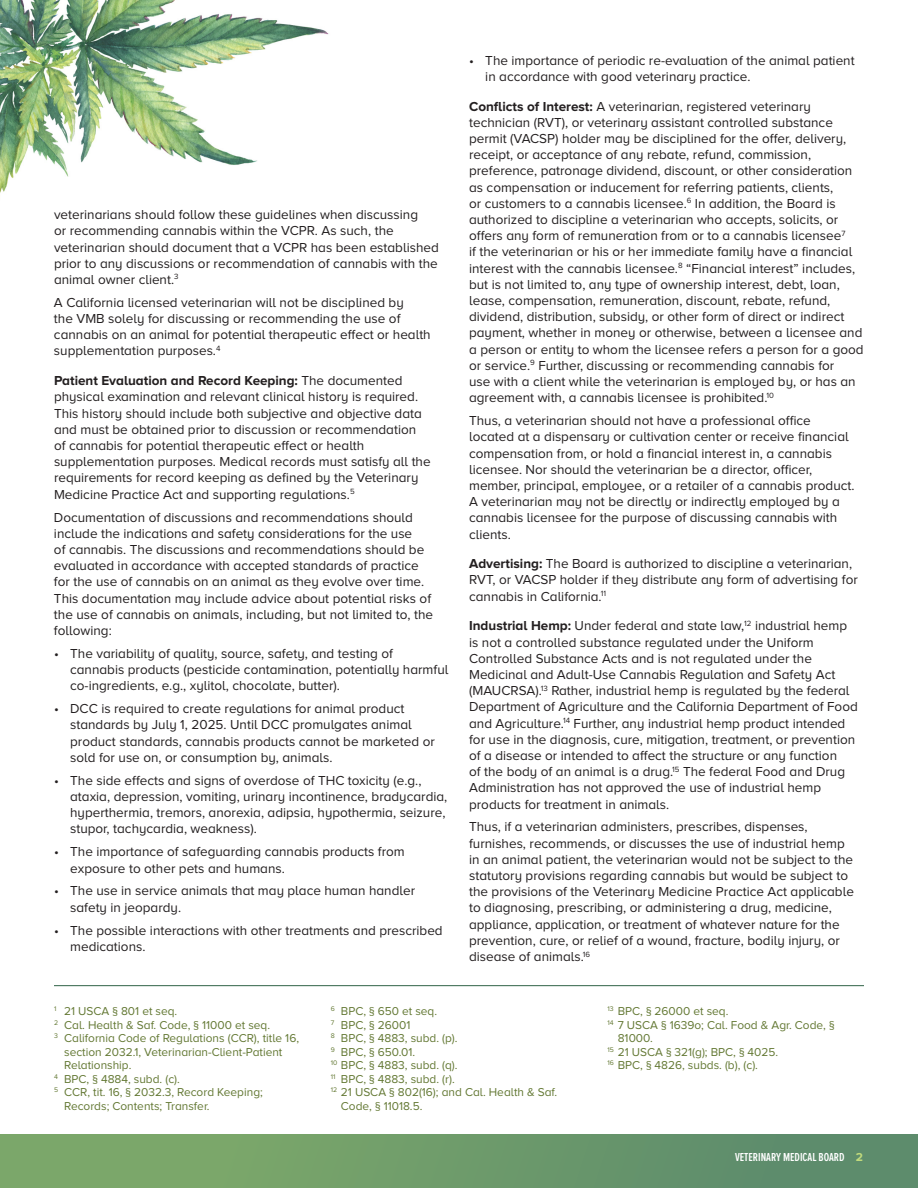
<style>
.page{position:relative;width:918px;height:1188px;background:#fff}
.page>*{position:absolute;margin:0;border:0;box-sizing:border-box;transform-origin:0 0}
.t1{font:13.5px/16.2px "Proxima Nova A";color:#231f20}
.t2{font:600 12px "Proxima Nova A Ex Cn";color:#fff}
.t3{font:700 12px "Proxima Nova A";color:#c1da7c}
.t4{font:11.85px/13.5px "Proxima Nova A";color:#637833}
.s1{font-weight:700}
</style>
<div class="page">
<div style="left:0;top:1134px;width:918px;height:54px;background:linear-gradient(to right,#81ac6a,#5a896c)"></div>
<img style="left:0;top:0;width:329px;height:193px">
<hr style="left:54px;top:985px;width:810px;height:1px;background:#306247">
<p class="t1" style="left:54px;top:206px;width:386px">veterinarians should follow these guidelines when discussing<br>or recommending cannabis within the VCPR. As such, the veterinarian should document that a VCPR has been established prior to any discussions or recommendation of cannabis with the animal owner client.<sup>3</sup></p>
<p class="t1" style="left:54px;top:294px;width:378px">A California licensed veterinarian will not be disciplined by<br>the VMB solely for discussing or recommending the use of cannabis on an animal for potential therapeutic effect or health supplementation purposes.<sup>4</sup></p>
<p class="t1" style="left:54px;top:372px;width:378px"><span class="s1">Patient Evaluation and Record Keeping:</span> The documented physical examination and relevant clinical history is required.<br>This history should include both subjective and objective data and must be obtained prior to discussion or recommendation of cannabis for potential therapeutic effect or health supplementation purposes. Medical records must satisfy all the requirements for record keeping as defined by the Veterinary Medicine Practice Act and supporting regulations.<sup>5</sup></p>
<p class="t1" style="left:54px;top:509px;width:381px">Documentation of discussions and recommendations should include the indications and safety considerations for the use<br>of cannabis. The discussions and recommendations should be evaluated in accordance with accepted standards of practice for the use of cannabis on an animal as they evolve over time.<br>This documentation may include advice about potential risks of the use of cannabis on animals, including, but not limited to, the following:</p>
<p class="t1" style="left:70px;top:645px;width:380px;text-indent:-16px">• The variability of quality, source, safety, and testing of cannabis products (pesticide contamination, potentially harmful co-ingredients, e.g., xylitol, chocolate, butter).</p>
<p class="t1" style="left:70px;top:700px;width:366px;text-indent:-16px">• DCC is required to create regulations for animal product standards by July 1, 2025. Until DCC promulgates animal product standards, cannabis products cannot be marketed or sold for use on, or consumption by, animals.</p>
<p class="t1" style="left:70px;top:772px;width:379px;text-indent:-16px">• The side effects and signs of overdose of THC toxicity (e.g., ataxia, depression, vomiting, urinary incontinence, bradycardia, hyperthermia, tremors, anorexia, adipsia, hypothermia, seizure, stupor, tachycardia, weakness).</p>
<p class="t1" style="left:70px;top:844px;width:336px;text-indent:-16px">• The importance of safeguarding cannabis products from exposure to other pets and humans.</p>
<p class="t1" style="left:70px;top:883px;width:346px;text-indent:-16px">• The use in service animals that may place human handler safety in jeopardy.</p>
<p class="t1" style="left:70px;top:922px;width:374px;text-indent:-16px">• The possible interactions with other treatments and prescribed medications.</p>
<p class="t1" style="left:485px;top:52px;width:371px;text-indent:-16px">• The importance of periodic re-evaluation of the animal patient in accordance with good veterinary practice.</p>
<p class="t1" style="left:469px;top:98px;width:396px"><span class="s1">Conflicts of Interest:</span> A veterinarian, registered veterinary technician (RVT), or veterinary assistant controlled substance permit (VACSP) holder may be disciplined for the offer, delivery, receipt, or acceptance of any rebate, refund, commission, preference, patronage dividend, discount, or other consideration as compensation or inducement for referring patients, clients,<br>or customers to a cannabis licensee.<sup>6</sup> In addition, the Board is authorized to discipline a veterinarian who accepts, solicits, or offers any form of remuneration from or to a cannabis licensee<sup>7<br></sup>if the veterinarian or his or her immediate family have a financial interest with the cannabis licensee.<sup>8</sup> “Financial interest” includes, but is not limited to, any type of ownership interest, debt, loan, lease, compensation, remuneration, discount, rebate, refund, dividend, distribution, subsidy, or other form of direct or indirect payment, whether in money or otherwise, between a licensee and a person or entity to whom the licensee refers a person for a good or service.<sup>9</sup> Further, discussing or recommending cannabis for<br>use with a client while the veterinarian is employed by, or has an agreement with, a cannabis licensee is prohibited.<sup>10</sup></p>
<p class="t1" style="left:469px;top:412px;width:387px">Thus, a veterinarian should not have a professional office located at a dispensary or cultivation center or receive financial compensation from, or hold a financial interest in, a cannabis licensee. Nor should the veterinarian be a director, officer, member, principal, employee, or a retailer of a cannabis product.<br>A veterinarian may not be directly or indirectly employed by a cannabis licensee for the purpose of discussing cannabis with clients.</p>
<p class="t1" style="left:469px;top:555px;width:390px"><span class="s1">Advertising:</span> The Board is authorized to discipline a veterinarian,<br>RVT, or VACSP holder if they distribute any form of advertising for cannabis in California.<sup>11</sup></p>
<p class="t1" style="left:469px;top:618px;width:390px"><span class="s1">Industrial Hemp:</span> Under federal and state law,<sup>12</sup> industrial hemp is not a controlled substance regulated under the Uniform Controlled Substance Acts and is not regulated under the Medicinal and Adult-Use Cannabis Regulation and Safety Act (MAUCRSA).<sup>13</sup> Rather, industrial hemp is regulated by the federal Department of Agriculture and the California Department of Food and Agriculture.<sup>14</sup> Further, any industrial hemp product intended for use in the diagnosis, cure, mitigation, treatment, or prevention of a disease or intended to affect the structure or any function<br>of the body of an animal is a drug.<sup>15</sup> The federal Food and Drug Administration has not approved the use of industrial hemp products for treatment in animals.</p>
<p class="t1" style="left:469px;top:819px;width:386px">Thus, if a veterinarian administers, prescribes, dispenses, furnishes, recommends, or discusses the use of industrial hemp in an animal patient, the veterinarian would not be subject to the statutory provisions regarding cannabis but would be subject to the provisions of the Veterinary Medicine Practice Act applicable to diagnosing, prescribing, or administering a drug, medicine, appliance, application, or treatment of whatever nature for the prevention, cure, or relief of a wound, fracture, bodily injury, or disease of animals.<sup>16</sup></p>
<p class="t4" style="left:54px;top:1004px;width:125px"><sup>1</sup> 21 USCA § 801 et seq.</p>
<p class="t4" style="left:54px;top:1018px;width:218px"><sup>2</sup> Cal. Health &amp; Saf. Code, § 11000 et seq.</p>
<p class="t4" style="left:64px;top:1031px;width:236px;text-indent:-10px"><sup>3</sup> California Code of Regulations (CCR), title 16, section 2032.1, Veterinarian-Client-Patient<br>Relationship.</p>
<p class="t4" style="left:54px;top:1072px;width:127px"><sup>4</sup> BPC, § 4884, subd. (c).</p>
<p class="t4" style="left:64px;top:1085px;width:200px;text-indent:-10px"><sup>5</sup> CCR, tit. 16, § 2032.3, Record Keeping;<br>Records; Contents; Transfer.</p>
<p class="t4" style="left:331px;top:1004px;width:108px"><sup>6</sup> BPC, § 650 et seq.</p>
<p class="t4" style="left:331px;top:1018px;width:81px"><sup>7</sup> BPC, § 26001</p>
<p class="t4" style="left:331px;top:1031px;width:128px"><sup>8</sup> BPC, § 4883, subd. (p).</p>
<p class="t4" style="left:331px;top:1045px;width:86px"><sup>9</sup> BPC, § 650.01.</p>
<p class="t4" style="left:331px;top:1058px;width:128px"><sup>10</sup> BPC, § 4883, subd. (q).</p>
<p class="t4" style="left:331px;top:1072px;width:125px"><sup>11</sup> BPC, § 4883, subd. (r).</p>
<p class="t4" style="left:341px;top:1085px;width:218px;text-indent:-10px"><sup>12</sup> 21 USCA § 802(16); and Cal. Health &amp; Saf.<br>Code, § 11018.5.</p>
<p class="t4" style="left:608px;top:1004px;width:122px"><sup>13</sup> BPC, § 26000 et seq.</p>
<p class="t4" style="left:618px;top:1018px;width:218px;text-indent:-10px"><sup>14</sup> 7 USCA § 1639o; Cal. Food &amp; Agr. Code, §<br>81000.</p>
<p class="t4" style="left:608px;top:1045px;width:172px"><sup>15</sup> 21 USCA § 321(g); BPC, § 4025.</p>
<p class="t4" style="left:608px;top:1058px;width:152px"><sup>16</sup> BPC, § 4826, subds. (b), (c).</p>
<p class="t2" style="left:735px;top:1150px;width:111px">VETERINARY MEDICAL BOARD</p>
<p class="t3" style="left:856px;top:1150px;width:9px">2</p>
</div>
